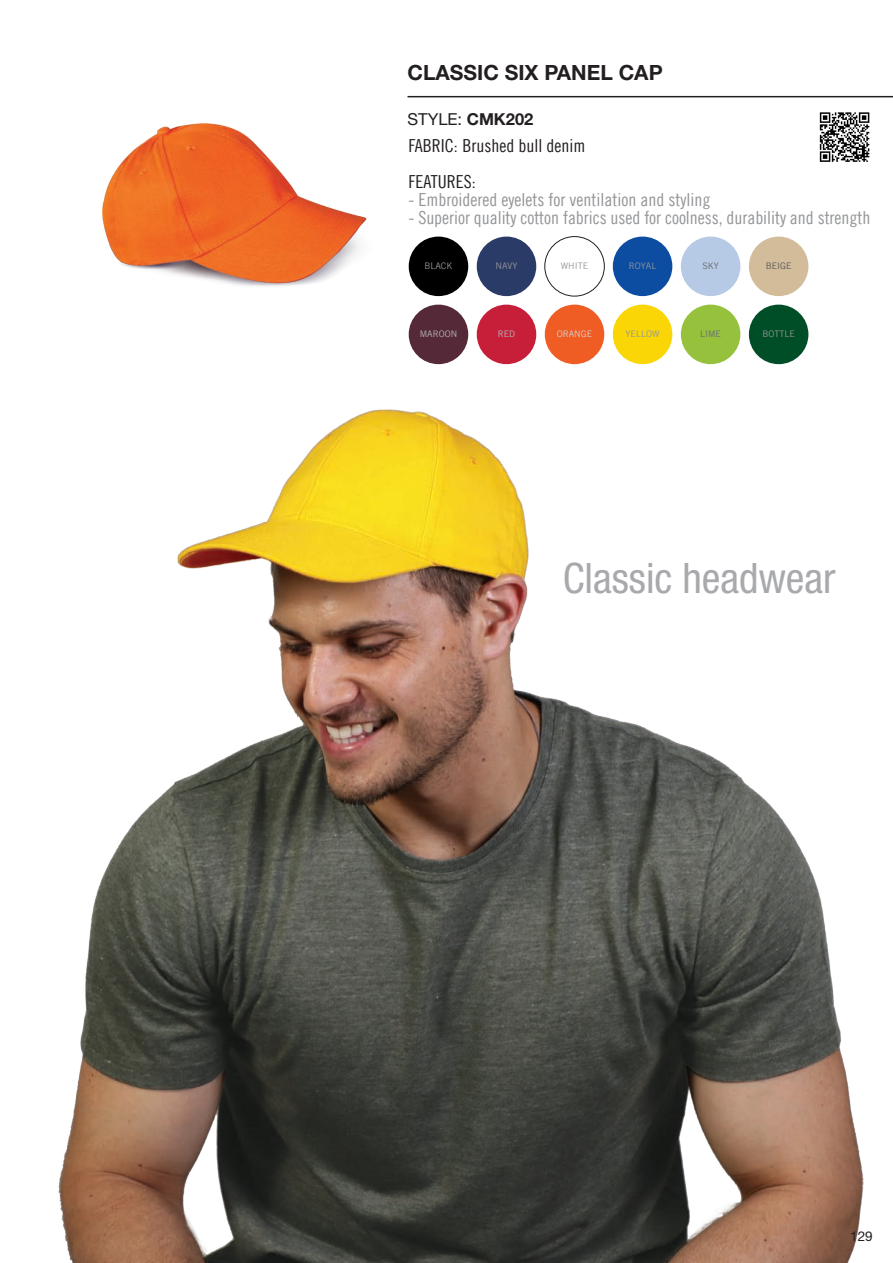
<style>
.page{position:relative;width:893px;height:1263px;background:#fff}
.page>*{position:absolute;margin:0;border:0;box-sizing:border-box;transform-origin:0 0}
.t1{font:condensed 42px "Helvetica Neue LT Std";color:#a8a9ad}
.t2{font:700 21px "Helvetica Neue LT Std";color:#231f20}
.t3{font:18px "Trade Gothic LT Std Cn 18";letter-spacing:-.005em;color:#939598}
.t4{font:18px/36px "Trade Gothic LT Std Cn 18";color:#231f20}
.t5{font:16.5px "Helvetica Neue LT Std";color:#231f20}
.t6{font:13.5px "Helvetica Neue LT Std";color:#231f20}
.t7{font:italic 9px "Trade Gothic";color:#939598}
.t8{font:italic 9px "Trade Gothic";color:#b4b5b8}
.t9{font:italic 9px "Trade Gothic";color:#6c6d70}
.t10{font:italic 9px "Trade Gothic";color:#d1d2d4}
.t11{font:italic 9px "Trade Gothic";color:#57585a}
.s1{font-weight:700}
</style>
<div class="page">
<hr style="left:407px;top:96px;width:486px;height:1px;background:#231f20">
<img style="left:103px;top:123px;width:264px;height:163px">
<div style="left:477px;top:305px;width:59px;height:59px;background:#c71f3a;border-radius:50%"></div>
<div style="left:409px;top:305px;width:59px;height:59px;background:#552937;border-radius:50%"></div>
<div style="left:545px;top:305px;width:59px;height:59px;background:#f05d24;border-radius:50%"></div>
<div style="left:613px;top:305px;width:59px;height:59px;background:#fad606;border-radius:50%"></div>
<div style="left:749px;top:305px;width:59px;height:59px;background:#004e27;border-radius:50%"></div>
<div style="left:681px;top:305px;width:59px;height:59px;background:#95c13c;border-radius:50%"></div>
<div style="left:409px;top:237px;width:59px;height:59px;background:#000001;border-radius:50%"></div>
<div style="left:477px;top:237px;width:59px;height:59px;background:#2a3b67;border-radius:50%"></div>
<div style="left:613px;top:237px;width:59px;height:59px;background:#0d4da1;border-radius:50%"></div>
<div style="left:545px;top:236px;width:59px;height:60px;border:1px solid #231f20;border-radius:50%"></div>
<div style="left:749px;top:237px;width:59px;height:59px;background:#d2bc9a;border-radius:50%"></div>
<div style="left:681px;top:237px;width:59px;height:59px;background:#b6c9e5;border-radius:50%"></div>
<svg style="left:819px;top:112px;width:51px;height:50px"></svg>
<svg style="left:820px;top:112px;width:49px;height:50px"></svg>
<img style="left:59px;top:410px;width:805px;height:853px">
<p class="t2" style="left:407px;top:60px;width:257px">CLASSIC SIX PANEL CAP</p>
<p class="t5" style="left:407px;top:109px;width:127px">STYLE: <span class="s1">CMK202</span></p>
<p class="t4" style="left:408px;top:128px;width:178px">FABRIC: Brushed bull denim<br>FEATURES:</p>
<p class="t3" style="left:408px;top:189px;width:303px">- Embroidered eyelets for ventilation and styling</p>
<p class="t3" style="left:408px;top:207px;width:463px">- Superior quality cotton fabrics used for coolness, durability and strength</p>
<p class="t7" style="left:424px;top:261px;width:30px">BLACK</p>
<p class="t7" style="left:495px;top:261px;width:24px">NAVY</p>
<p class="t7" style="left:561px;top:261px;width:29px">WHITE</p>
<p class="t7" style="left:629px;top:261px;width:29px">ROYAL</p>
<p class="t9" style="left:702px;top:261px;width:18px">SKY</p>
<p class="t11" style="left:766px;top:261px;width:28px">BEIGE</p>
<p class="t8" style="left:420px;top:329px;width:39px">MAROON</p>
<p class="t8" style="left:498px;top:329px;width:19px">RED</p>
<p class="t10" style="left:557px;top:329px;width:37px">ORANGE</p>
<p class="t7" style="left:626px;top:329px;width:36px">YELLOW</p>
<p class="t9" style="left:700px;top:329px;width:22px">LIME</p>
<p class="t7" style="left:762px;top:329px;width:34px">BOTTLE</p>
<p class="t1" style="left:563px;top:553px;width:274px">Classic headwear</p>
<p class="t6" style="left:850px;top:1228px;width:24px">129</p>
</div>
